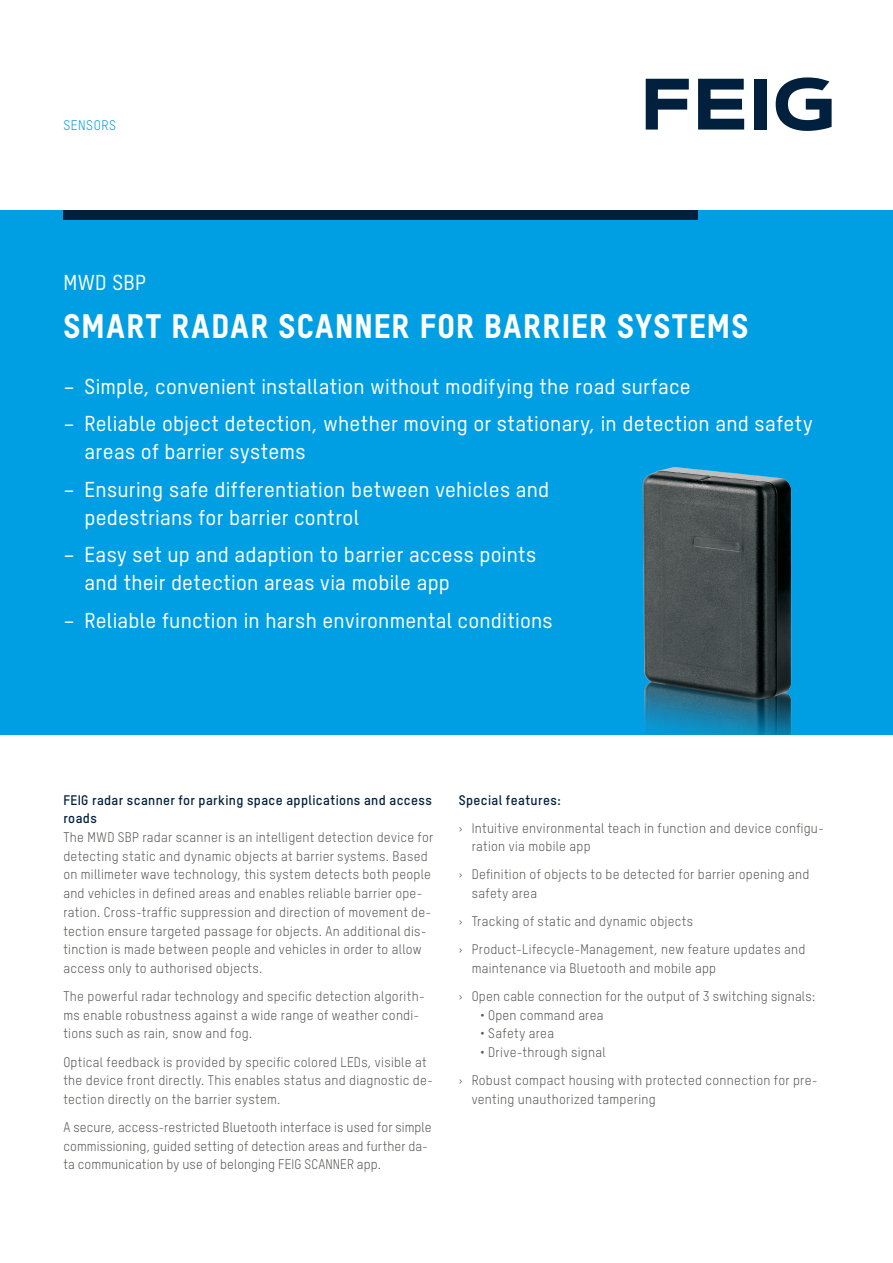
<style>
.page{position:relative;width:893px;height:1263px;background:#fff}
.page>*{position:absolute;margin:0;border:0;box-sizing:border-box;transform-origin:0 0}
.Titel_HL_22_weiß{font:33px "T Star Heavy";letter-spacing:.04em;color:#fff}
.Titel_Subline_14_weiß{font:21px/28px "T Star Medium";letter-spacing:.01em;color:#fff}
.Fliesstext_Headline_9_db{font:13.5px/18.8px "T Star Regular";letter-spacing:.02em;color:#575756}
.Fliesstext_9_grau{font:13.5px/18.8px "T Star Regular";letter-spacing:.015em;color:#575756}
.Fliesstext_Headline_9_db-2{font:13.5px "T Star Bold";letter-spacing:.03em;color:#00203e}
.Header_Claim_9_cyan{font:13.5px "T Star Regular";letter-spacing:.045em;color:#009fe3}
.s1{font-family:"T Star Bold";color:#00203e}
</style>
<div class="page">
<div style="left:0;top:210px;width:893px;height:525px;background:#009fe3"></div>
<div style="left:63px;top:210px;width:635px;height:10px;background:#00203e"></div>
<img style="left:643px;top:467px;width:149px;height:268px">
<svg style="left:646px;top:79px;width:43px;height:51px"></svg>
<svg style="left:698px;top:79px;width:46px;height:51px"></svg>
<div style="left:755px;top:79px;width:12px;height:51px;background:#00203e"></div>
<svg style="left:776px;top:77px;width:56px;height:54px"></svg>
<p class="Header_Claim_9_cyan" style="left:63px;top:117px;width:54px">SENSORS</p>
<p class="Titel_Subline_14_weiß" style="left:63px;top:268px;width:84px">MWD SBP</p>
<p class="Titel_HL_22_weiß" style="left:64px;top:306px;width:686px">SMART RADAR SCANNER FOR BARRIER SYSTEMS</p>
<p class="Titel_Subline_14_weiß" style="left:63px;top:372px;width:629px">– Simple, convenient installation without modifying the road surface</p>
<p class="Titel_Subline_14_weiß" style="left:85px;top:409px;width:730px;text-indent:-21px">– Reliable object detection, whether moving or stationary, in detection and safety areas of barrier systems</p>
<p class="Titel_Subline_14_weiß" style="left:85px;top:475px;width:466px;text-indent:-21px">– Ensuring safe differentiation between vehicles and pedestrians for barrier control</p>
<p class="Titel_Subline_14_weiß" style="left:85px;top:540px;width:453px;text-indent:-21px">– Easy set up and adaption to barrier access points and their detection areas via mobile app</p>
<p class="Titel_Subline_14_weiß" style="left:63px;top:606px;width:491px">– Reliable function in harsh environmental conditions</p>
<p class="Fliesstext_Headline_9_db" style="left:63px;top:790px;width:371px"><span class="s1">FEIG radar scanner for parking space applications and access roads<br></span>The MWD SBP radar scanner is an intelligent detection device for detecting static and dynamic objects at barrier systems. Based on millimeter wave technology, this system detects both people and vehicles in defined areas and enables reliable barrier ope&shy;ration. Cross-traffic suppression and direction of movement de&shy;tection ensure targeted passage for objects. An additional dis&shy;tinction is made between people and vehicles in order to allow access only to authorised objects.</p>
<p class="Fliesstext_Headline_9_db" style="left:63px;top:987px;width:363px">The powerful radar technology and specific detection algorith&shy;ms enable robustness against a wide range of weather condi&shy;tions such as rain, snow and fog.</p>
<p class="Fliesstext_9_grau" style="left:63px;top:1052px;width:371px">Optical feedback is provided by specific colored LEDs, visible at the device front directly. This enables status and diagnostic de&shy;tection directly on the barrier system.</p>
<p class="Fliesstext_9_grau" style="left:63px;top:1117px;width:370px">A secure, access-restricted Bluetooth interface is used for simple commissioning, guided setting of detection areas and further da&shy;ta communication by use of belonging FEIG SCANNER app.</p>
<p class="Fliesstext_Headline_9_db-2" style="left:459px;top:791px;width:103px">Special features:</p>
<p class="Fliesstext_Headline_9_db" style="left:472px;top:818px;width:354px;text-indent:-13px">› Intuitive environmental teach in function and device configu&shy;ration via mobile app</p>
<p class="Fliesstext_Headline_9_db" style="left:472px;top:865px;width:339px;text-indent:-13px">› Definition of objects to be detected for barrier opening and safety area</p>
<p class="Fliesstext_Headline_9_db" style="left:459px;top:912px;width:236px">› Tracking of static and dynamic objects</p>
<p class="Fliesstext_Headline_9_db" style="left:472px;top:940px;width:335px;text-indent:-13px">› Product-Lifecycle-Management, new feature updates and maintenance via Bluetooth and mobile app</p>
<p class="Fliesstext_Headline_9_db" style="left:459px;top:987px;width:358px">› Open cable connection for the output of 3 switching signals:</p>
<p class="Fliesstext_Headline_9_db" style="left:480px;top:1005px;width:125px">• Open command area</p>
<p class="Fliesstext_Headline_9_db" style="left:480px;top:1024px;width:75px">• Safety area</p>
<p class="Fliesstext_Headline_9_db" style="left:480px;top:1043px;width:127px">• Drive-through signal</p>
<p class="Fliesstext_Headline_9_db" style="left:472px;top:1071px;width:347px;text-indent:-13px">› Robust compact housing with protected connection for pre&shy;venting unauthorized tampering</p>
</div>
